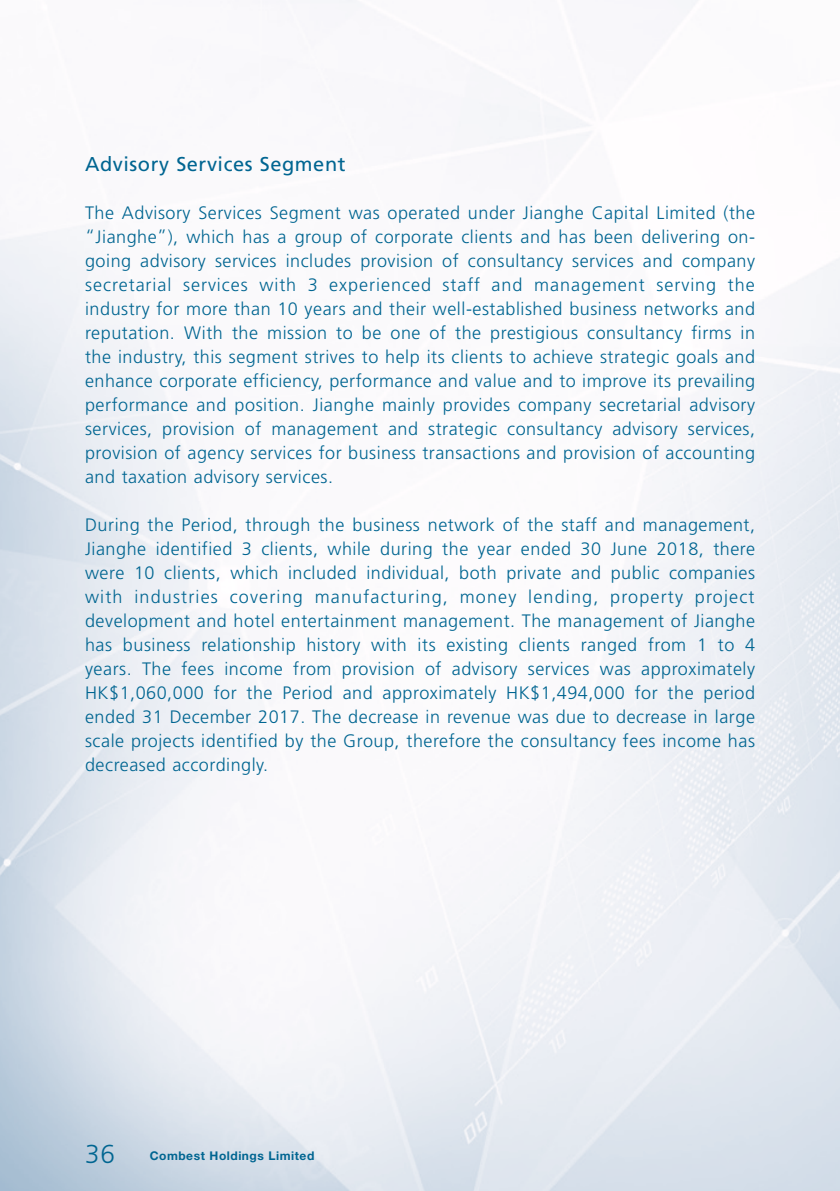
<style>
.page{position:relative;width:840px;height:1191px;background:#fff}
.page>*{position:absolute;margin:0;border:0;box-sizing:border-box;transform-origin:0 0}
.t1{font:300 26px "Frutiger LT Std";color:#006591}
.Heading_2{font:20px "Frutiger LT Std";letter-spacing:.03em;color:#006591}
.Body_Text{font:300 18px/24px "Frutiger LT Std";letter-spacing:.03em;color:#006591;text-align:justify}
.t2{font:700 12px "Helvetica Neue LT Std";letter-spacing:.045em;color:#006591}
</style>
<div class="page">
<p class="Heading_2" style="left:85px;top:152px;width:262px">Advisory Services Segment</p>
<p class="Body_Text" style="left:85px;top:201px;width:671px">The Advisory Services Segment was operated under Jianghe Capital Limited (the “Jianghe”), which has a group of corporate clients and has been delivering on&shy;going advisory services includes provision of consultancy services and company secretarial services with 3 experienced staff and management serving the industry for more than 10 years and their well-established business networks and reputation. With the mission to be one of the prestigious consultancy firms in the industry, this segment strives to help its clients to achieve strategic goals and enhance corporate efficiency, performance and value and to improve its prevailing performance and position. Jianghe mainly provides company secretarial advisory services, provision of management and strategic consultancy advisory services, provision of agency services for business transactions and provision of accounting and taxation advisory services.</p>
<p class="Body_Text" style="left:85px;top:513px;width:671px">During the Period, through the business network of the staff and management, Jianghe identified 3 clients, while during the year ended 30 June 2018, there were 10 clients, which included individual, both private and public companies with industries covering manufacturing, money lending, property project development and hotel entertainment management. The management of Jianghe has business relationship history with its existing clients ranged from 1 to 4 years. The fees income from provision of advisory services was approximately HK$1,060,000 for the Period and approximately HK$1,494,000 for the period ended 31 December 2017. The decrease in revenue was due to decrease in large scale projects identified by the Group, therefore the consultancy fees income has decreased accordingly.</p>
<h1 class="t1" style="left:85px;top:1139px;width:31px">36</h1>
<p class="t2" style="left:150px;top:1148px;width:166px">Combest Holdings Limited</p>
</div>
